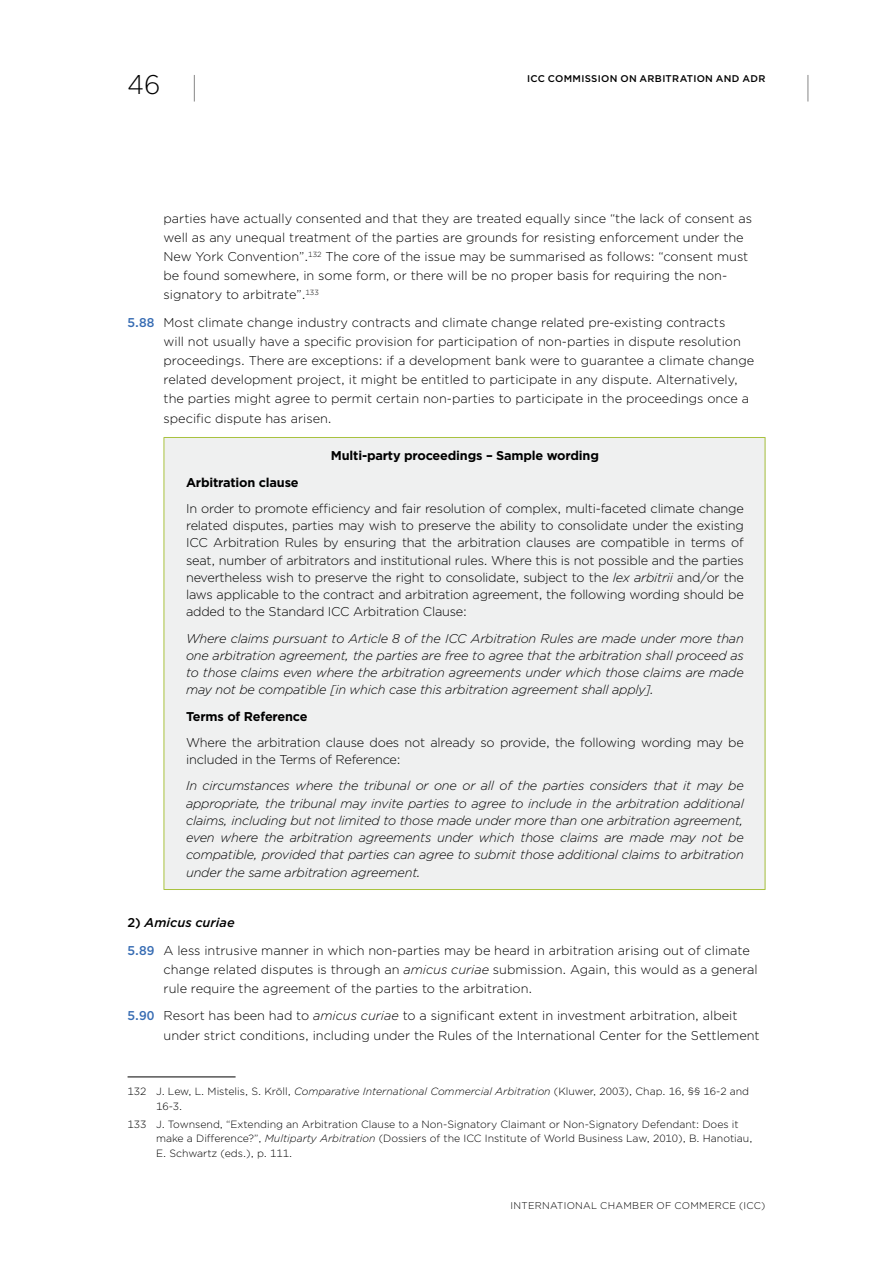
<style>
.page{position:relative;width:893px;height:1263px;background:#fff}
.page>*{position:absolute;margin:0;border:0;box-sizing:border-box;transform-origin:0 0}
.t1{font:300 27px "Gotham";color:#000}
.Body_number_BlueRepo{font:300 12.75px/19.2px "Gotham";color:#000}
.Body_ENCART_Report{font:italic 300 12.75px/17.2px "Gotham";letter-spacing:-.015em;color:#000;text-align:justify}
.Body_ENCART_Report-2{font:300 12.75px/17.2px "Gotham";letter-spacing:-.015em;color:#000;text-align:justify}
.Body_ENCART_Report-3{font:700 12.75px "Gotham";letter-spacing:-.015em;color:#000}
.Body_Text_Bold{font:italic 500 12.75px "Gotham";letter-spacing:.005em;color:#000}
.Footnote_Report{font:300 10.5px/14.2px "Gotham";color:#000}
.t2{font:300 9.75px "Gotham";letter-spacing:.03em;color:#000}
.t3{font:500 9.75px "Gotham";letter-spacing:.03em;color:#000}
.s1{font-weight:500;color:#376cb3}
.s2{font-style:italic}
.s3{font-style:normal}
</style>
<div class="page">
<svg style="left:194px;top:75px;width:1px;height:27px"></svg>
<svg style="left:808px;top:75px;width:1px;height:27px"></svg>
<div style="left:164px;top:437px;width:601px;height:452px;background:#eff0f0"></div>
<hr style="left:164px;top:437px;width:601px;height:1px;background:#a9c23f">
<hr style="left:164px;top:438px;width:1px;height:451px;background:#a9c23f">
<hr style="left:765px;top:438px;width:1px;height:451px;background:#a9c23f">
<hr style="left:164px;top:889px;width:601px;height:1px;background:#a9c23f">
<hr style="left:128px;top:1077px;width:108px;height:1px;background:#000">
<h1 class="t1" style="left:128px;top:67px;width:34px">46</h1>
<p class="t3" style="left:527px;top:72px;width:240px">ICC COMMISSION ON ARBITRATION AND ADR</p>
<p class="Body_number_BlueRepo" style="left:164px;top:208px;width:590px">parties have actually consented and that they are treated equally since “the lack of consent as well as any unequal treatment of the parties are grounds for resisting enforcement under the New York Convention”.<sup>132</sup> The core of the issue may be summarised as follows: “consent must be found somewhere, in some form, or there will be no proper basis for requiring the non&shy;signatory to arbitrate”.<sup>133</sup></p>
<p class="Body_number_BlueRepo" style="left:164px;top:312px;width:592px;text-indent:-36px"><span class="s1">5.88</span> Most climate change industry contracts and climate change related pre-existing contracts<br>will not usually have a specific provision for participation of non-parties in dispute resolution proceedings. There are exceptions: if a development bank were to guarantee a climate change related development project, it might be entitled to participate in any dispute. Alternatively, the parties might agree to permit certain non-parties to participate in the proceedings once a specific dispute has arisen.</p>
<p class="Body_ENCART_Report-3" style="left:331px;top:447px;width:269px">Multi-party proceedings – Sample wording</p>
<p class="Body_ENCART_Report-3" style="left:186px;top:474px;width:114px">Arbitration clause</p>
<p class="Body_ENCART_Report-2" style="left:186px;top:499px;width:559px">In order to promote efficiency and fair resolution of complex, multi-faceted climate change related disputes, parties may wish to preserve the ability to consolidate under the existing ICC Arbitration Rules by ensuring that the arbitration clauses are compatible in terms of seat, number of arbitrators and institutional rules. Where this is not possible and the parties nevertheless wish to preserve the right to consolidate, subject to the <span class="s2">lex arbitrii</span> and/or the laws applicable to the contract and arbitration agreement, the following wording should be added to the Standard ICC Arbitration Clause:</p>
<p class="Body_ENCART_Report" style="left:186px;top:629px;width:559px">Where claims pursuant to Article 8 of the ICC Arbitration Rules are made under more than one arbitration agreement, the parties are free to agree that the arbitration shall proceed as to those claims even where the arbitration agreements under which those claims are made may not be compatible [in which case this arbitration agreement shall apply].</p>
<p class="Body_ENCART_Report-3" style="left:186px;top:708px;width:123px">Terms of Reference</p>
<p class="Body_ENCART_Report-2" style="left:186px;top:733px;width:559px">Where the arbitration clause does not already so provide, the following wording may be included in the Terms of Reference:</p>
<p class="Body_ENCART_Report" style="left:186px;top:777px;width:559px">In circumstances where the tribunal or one or all of the parties considers that it may be appropriate, the tribunal may invite parties to agree to include in the arbitration additional claims, including but not limited to those made under more than one arbitration agreement, even where the arbitration agreements under which those claims are made may not be compatible, provided that parties can agree to submit those additional claims to arbitration under the same arbitration agreement.</p>
<p class="Body_Text_Bold" style="left:128px;top:914px;width:109px"><span class="s3">2)</span> Amicus curiae</p>
<p class="Body_number_BlueRepo" style="left:164px;top:940px;width:595px;text-indent:-36px"><span class="s1">5.89</span> A less intrusive manner in which non-parties may be heard in arbitration arising out of climate change related disputes is through an <span class="s2">amicus curiae</span> submission. Again, this would as a general rule require the agreement of the parties to the arbitration.</p>
<p class="Body_number_BlueRepo" style="left:164px;top:1006px;width:598px;text-indent:-36px"><span class="s1">5.90</span> Resort has been had to <span class="s2">amicus curiae</span> to a significant extent in investment arbitration, albeit under strict conditions, including under the Rules of the International Center for the Settlement</p>
<p class="Footnote_Report" style="left:156px;top:1084px;width:595px;text-indent:-28px">132 J. Lew, L. Mistelis, S. Kröll, <span class="s2">Comparative International Commercial Arbitration</span> (Kluwer, 2003), Chap. 16, §§ 16-2 and<br>16-3.</p>
<p class="Footnote_Report" style="left:156px;top:1117px;width:598px;text-indent:-28px">133 J. Townsend, “Extending an Arbitration Clause to a Non-Signatory Claimant or Non-Signatory Defendant: Does it make a Difference?”, <span class="s2">Multiparty Arbitration</span> (Dossiers of the ICC Institute of World Business Law, 2010), B. Hanotiau,<br>E. Schwartz (eds.), p. 111.</p>
<p class="t2" style="left:511px;top:1199px;width:256px">INTERNATIONAL CHAMBER OF COMMERCE (ICC)</p>
</div>
